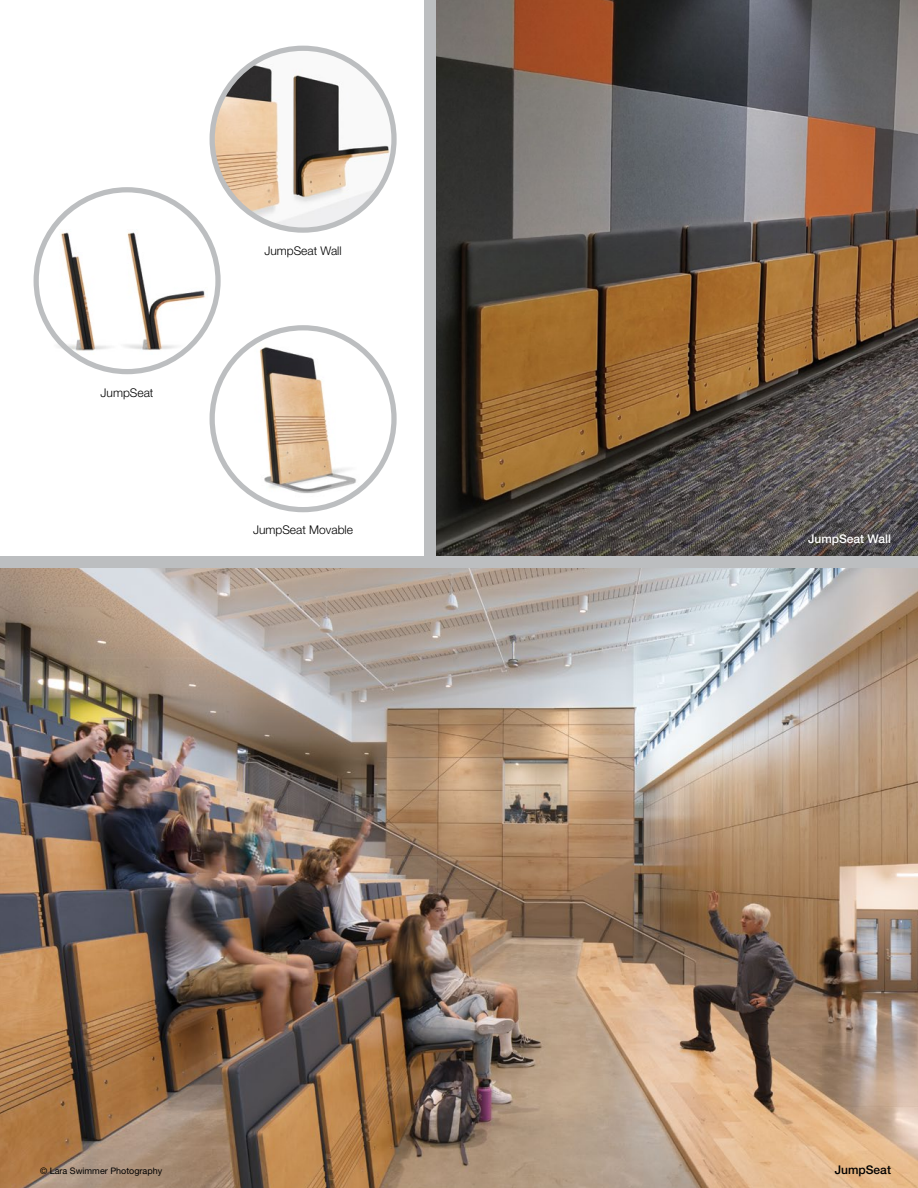
<style>
.page{position:relative;width:918px;height:1188px;background:#fff}
.page>*{position:absolute;margin:0;border:0;box-sizing:border-box;transform-origin:0 0}
.t1{font:300 12px "Helvetica Neue LT Std";color:#000}
.t2{font:500 12px "Helvetica Neue LT Std";color:#fff}
.t3{font:500 12px "Helvetica Neue LT Std";color:#000}
.t4{font:9px "Helvetica Neue LT Std";color:#000}
</style>
<div class="page">
<img style="left:0;top:568px;width:918px;height:620px">
<img style="left:244px;top:342px;width:133px;height:168px">
<div style="left:210px;top:325px;width:187px;height:187px;border:5px solid #bcbec0;border-radius:50%"></div>
<img style="left:212px;top:48px;width:182px;height:182px;border-radius:91px">
<div style="left:210px;top:46px;width:187px;height:187px;border:5px solid #bcbec0;border-radius:50%"></div>
<img style="left:436px;top:0;width:482px;height:556px">
<img style="left:50px;top:230px;width:158px;height:125px">
<div style="left:34px;top:187px;width:187px;height:187px;border:5px solid #bcbec0;border-radius:50%"></div>
<div style="left:424px;top:0;width:12px;height:561px;background:#bcbec0"></div>
<div style="left:0;top:556px;width:918px;height:12px;background:#bcbec0"></div>
<p class="t1" style="left:101px;top:386px;width:54px">JumpSeat</p>
<p class="t1" style="left:264px;top:243px;width:79px">JumpSeat Wall</p>
<p class="t1" style="left:253px;top:522px;width:102px">JumpSeat Movable</p>
<p class="t2" style="left:808px;top:531px;width:84px">JumpSeat Wall</p>
<p class="t4" style="left:40px;top:1165px;width:124px">© Lara Swimmer Photography</p>
<p class="t3" style="left:835px;top:1163px;width:58px">JumpSeat</p>
</div>
